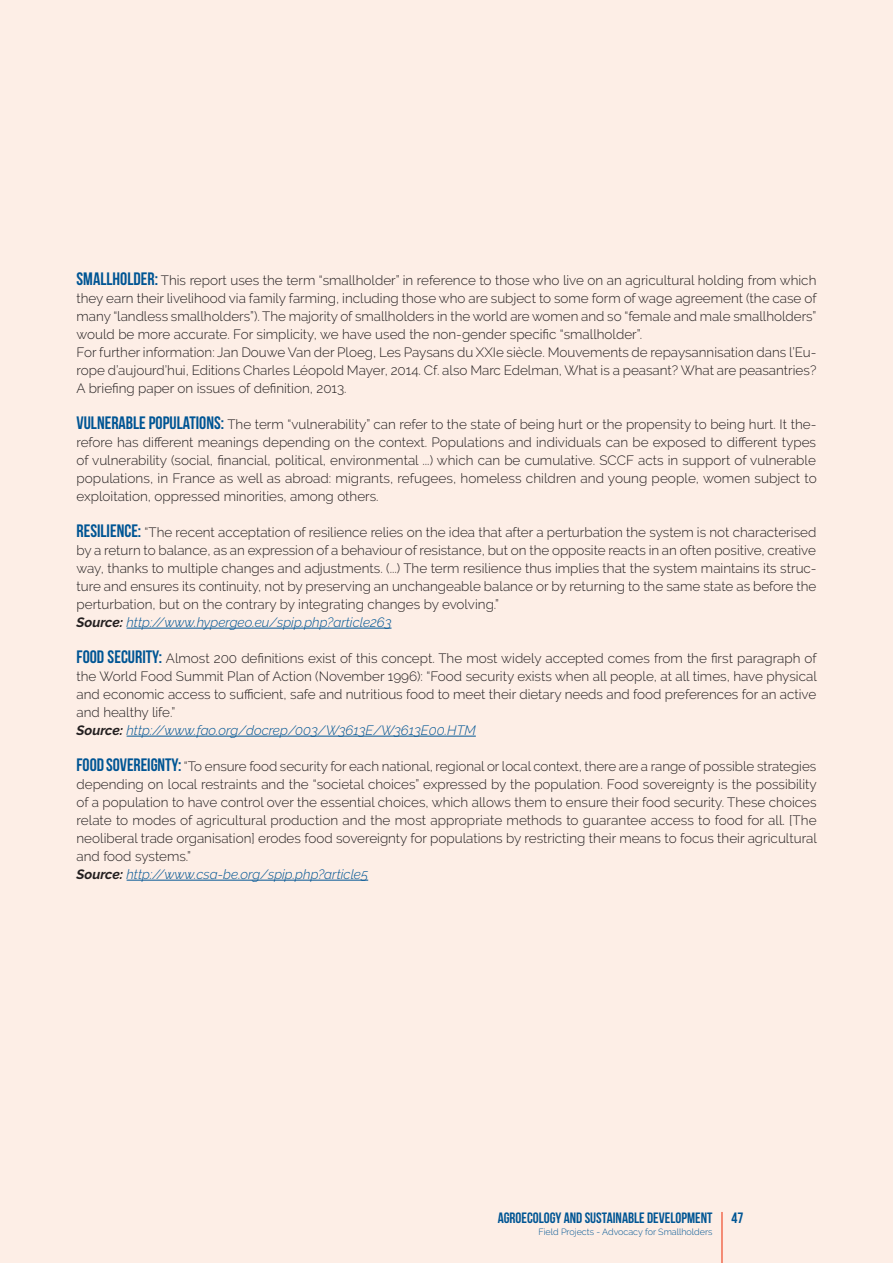
<style>
.page{position:relative;width:893px;height:1263px;background:#fdeee6}
.page>*{position:absolute;margin:0;border:0;box-sizing:border-box;transform-origin:0 0}
.t1{font:700 15px "Bebas Neue";color:#005594}
.t2{font:300 13.5px/18px "Raleway";color:#231f20}
.t3{font:300 9px "Raleway";color:#005594}
.s1{font-family:"Bebas Neue";font-weight:700;font-size:18px;color:#005594}
.s2{font-weight:700;font-style:italic}
.s3{font-style:italic;color:#005594}
</style>
<div class="page">
<hr style="left:721px;top:1212px;width:2px;height:51px;background:#f26b50">
<hr style="left:127px;top:628px;width:264px;height:1px;background:#005594">
<hr style="left:127px;top:736px;width:349px;height:1px;background:#005594">
<hr style="left:127px;top:880px;width:241px;height:1px;background:#005594">
<p class="t2" style="left:77px;top:271px;width:742px"><span class="s1">SMALLHOLDER:</span> This report uses the term “smallholder” in reference to those who live on an agricultural holding from which they earn their livelihood via family farming, including those who are subject to some form of wage agreement (the case of many “landless smallholders”). The majority of smallholders in the world are women and so “female and male smallholders” would be more accurate. For simplicity, we have used the non-gender specific “smallholder”.<br>For further information: Jan Douwe Van der Ploeg, Les Paysans du XXIe siècle. Mouvements de repaysannisation dans l’Eu&shy;rope d’aujourd’hui, Editions Charles Léopold Mayer, 2014. Cf. also Marc Edelman, What is a peasant? What are peasantries?<br>A briefing paper on issues of definition, 2013.</p>
<p class="t2" style="left:77px;top:415px;width:742px;text-align:justify"><span class="s1">VULNERABLE POPULATIONS:</span> The term “vulnerability” can refer to the state of being hurt or the propensity to being hurt. It the&shy;refore has different meanings depending on the context. Populations and individuals can be exposed to different types of vulnerability (social, financial, political, environmental ...) which can be cumulative. SCCF acts in support of vulnerable populations, in France as well as abroad: migrants, refugees, homeless children and young people, women subject to exploitation, oppressed minorities, among others.</p>
<p class="t2" style="left:77px;top:523px;width:741px"><span class="s1">RESILIENCE:</span> “The recent acceptation of resilience relies on the idea that after a perturbation the system is not characterised by a return to balance, as an expression of a behaviour of resistance, but on the opposite reacts in an often positive, creative way, thanks to multiple changes and adjustments. (...) The term resilience thus implies that the system maintains its struc&shy;ture and ensures its continuity, not by preserving an unchangeable balance or by returning to the same state as before the perturbation, but on the contrary by integrating changes by evolving.”<br><span class="s2">Source:</span> <span class="s3">http://www.hypergeo.eu/spip.php?article263</span></p>
<p class="t2" style="left:77px;top:649px;width:742px"><span class="s1">FOOD SECURITY:</span> Almost 200 definitions exist of this concept. The most widely accepted comes from the first paragraph of the World Food Summit Plan of Action (November 1996): “Food security exists when all people, at all times, have physical and economic access to sufficient, safe and nutritious food to meet their dietary needs and food preferences for an active and healthy life.”<br><span class="s2">Source:</span> <span class="s3">http://www.fao.org/docrep/003/W3613E/W3613E00.HTM</span></p>
<p class="t2" style="left:77px;top:757px;width:742px"><span class="s1">FOOD SOVEREIGNTY:</span> “To ensure food security for each national, regional or local context, there are a range of possible strategies depending on local restraints and the “societal choices” expressed by the population. Food sovereignty is the possibility of a population to have control over the essential choices, which allows them to ensure their food security. These choices relate to modes of agricultural production and the most appropriate methods to guarantee access to food for all. [The neoliberal trade organisation] erodes food sovereignty for populations by restricting their means to focus their agricultural and food systems.”<br><span class="s2">Source:</span> <span class="s3">http://www.csa-be.org/spip.php?article5</span></p>
<p class="t1" style="left:498px;top:1210px;width:216px">AGROECOLOGY AND SUSTAINABLE DEVELOPMENT</p>
<p class="t3" style="left:538px;top:1227px;width:176px">Field Projects - Advocacy for Smallholders</p>
<p class="t1" style="left:731px;top:1210px;width:13px">47</p>
</div>
